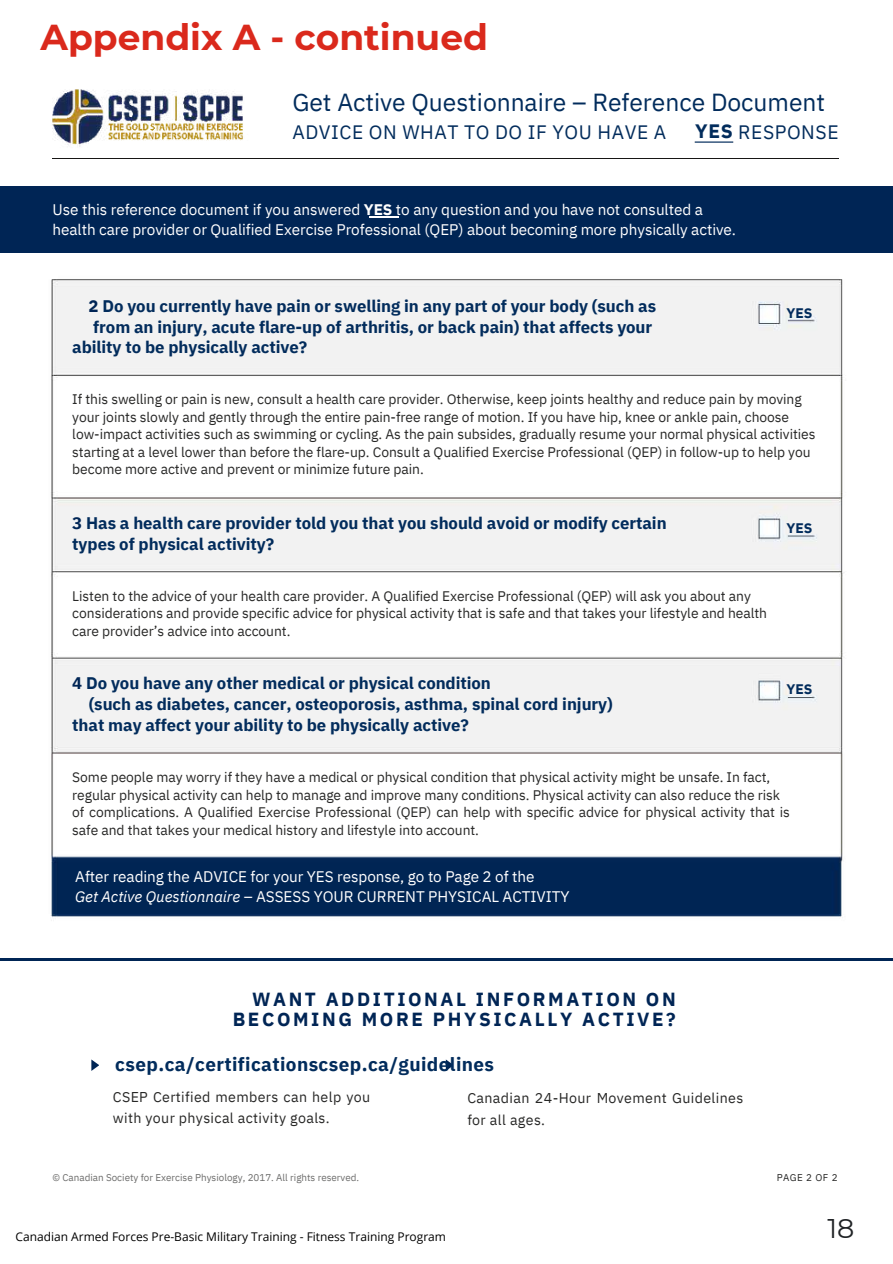
<style>
.page{position:relative;width:893px;height:1264px;background:#fff}
.page>*{position:absolute;margin:0;border:0;box-sizing:border-box;transform-origin:0 0}
.t1{font:700 36px "Montserrat";color:#da291c}
.t2{font:27px "Montserrat";color:#1f2225}
.t3{font:24.6px "IBM Plex Sans";color:#022c5c}
.t4{font:19.35px "IBM Plex Sans";letter-spacing:.025em;color:#022c5c}
.t5{font:700 18.9px/19.6px "IBM Plex Sans";letter-spacing:.14em;color:#002555;text-align:right}
.t6{font:700 18.9px "IBM Plex Sans";letter-spacing:.02em;color:#022c5c}
.t7{font:700 16.8px/20.7px "IBM Plex Sans";letter-spacing:-.005em;color:#022c5c}
.t8{font:15.3px/19.6px "IBM Plex Sans";letter-spacing:-.005em;color:#fff}
.t9{font:14.25px/20.7px "IBM Plex Sans";letter-spacing:.025em;color:#272726}
.t10{font:13.8px/17.5px "IBM Plex Sans";letter-spacing:-.005em;color:#272726}
.t11{font:700 13.8px "IBM Plex Sans";letter-spacing:-.005em;color:#022c5c}
.t12{font:12px "Open Sans";color:#000}
.t13{font:9.9px "IBM Plex Sans";color:#6d6d6c}
.t14{font:9.9px "IBM Plex Sans";letter-spacing:.05em;color:#272726}
.s1{font-weight:700}
.s2{color:#002555}
.s3{font-style:italic}
</style>
<div class="page">
<svg style="left:91px;top:1059px;width:8px;height:11px"></svg>
<img style="left:52px;top:89px;width:191px;height:58px">
<svg style="left:446px;top:1059px;width:7px;height:11px"></svg>
<img style="left:694px;top:141px;width:39px;height:2px">
<hr style="left:0;top:958px;width:892px;height:3px;background:#002555">
<hr style="left:52px;top:158px;width:787px;height:1px;background:#171615">
<div style="left:0;top:187px;width:892px;height:65px;background:#002555"></div>
<svg style="left:370px;top:216px;width:28px;height:1px"></svg>
<img style="left:51px;top:279px;width:794px;height:638px">
<h1 class="t1" style="left:41px;top:15px;width:449px">Appendix A - continued</h1>
<h3 class="t3" style="left:292px;top:85px;width:534px">Get Active Questionnaire – Reference Document</h3>
<h3 class="t4" style="left:292px;top:119px;width:375px">ADVICE ON WHAT TO DO IF YOU HAVE A</h3>
<h3 class="t4" style="left:695px;top:119px;width:145px"><span class="s1">YES</span> RESPONSE</h3>
<p class="t8" style="left:52px;top:199px;width:685px">Use this reference document if you answered <span class="s1">YES</span> to any question and you have not consulted a health care provider or Qualified Exercise Professional (QEP) about becoming more physically active.</p>
<p class="t7" style="left:89px;top:295px;width:569px"><span class="s2">2</span> Do you currently have pain or swelling in any part of your body (such as</p>
<p class="t7" style="left:93px;top:316px;width:560px">from an injury, acute flare-up of arthritis, or back pain) that affects your</p>
<p class="t7" style="left:72px;top:336px;width:236px">ability to be physically active?</p>
<p class="t11" style="left:786px;top:304px;width:27px">YES</p>
<p class="t10" style="left:72px;top:390px;width:744px">If this swelling or pain is new, consult a health care provider. Otherwise, keep joints healthy and reduce pain by moving your joints slowly and gently through the entire pain-free range of motion. If you have hip, knee or ankle pain, choose low-impact activities such as swimming or cycling. As the pain subsides, gradually resume your normal physical activities starting at a level lower than before the flare-up. Consult a Qualified Exercise Professional (QEP) in follow-up to help you become more active and prevent or minimize future pain.</p>
<p class="t7" style="left:72px;top:512px;width:596px"><span class="s2">3</span> Has a health care provider told you that you should avoid or modify certain types of physical activity?</p>
<p class="t10" style="left:72px;top:587px;width:696px">Listen to the advice of your health care provider. A Qualified Exercise Professional (QEP) will ask you about any considerations and provide specific advice for physical activity that is safe and that takes your lifestyle and health care provider’s advice into account.</p>
<p class="t7" style="left:72px;top:672px;width:420px"><span class="s2">4</span> Do you have any other medical or physical condition</p>
<p class="t7" style="left:89px;top:693px;width:525px">(such as diabetes, cancer, osteoporosis, asthma, spinal cord injury)</p>
<p class="t7" style="left:72px;top:714px;width:398px">that may affect your ability to be physically active?</p>
<p class="t11" style="left:786px;top:518px;width:27px">YES</p>
<p class="t11" style="left:786px;top:680px;width:27px">YES</p>
<p class="t10" style="left:72px;top:768px;width:719px">Some people may worry if they have a medical or physical condition that physical activity might be unsafe. In fact, regular physical activity can help to manage and improve many conditions. Physical activity can also reduce the risk of complications. A Qualified Exercise Professional (QEP) can help with specific advice for physical activity that is safe and that takes your medical history and lifestyle into account.</p>
<p class="t8" style="left:75px;top:866px;width:496px">After reading the ADVICE for your YES response, go to Page 2 of the<br><span class="s3">Get Active Questionnaire</span> – ASSESS YOUR CURRENT PHYSICAL ACTIVITY</p>
<h3 class="t5" style="left:233px;top:989px;width:444px">WANT ADDITIONAL INFORMATION ON<br>BECOMING MORE PHYSICALLY ACTIVE?</h3>
<h3 class="t6" style="left:115px;top:1051px;width:380px">csep.ca/certificationscsep.ca/guidelines</h3>
<p class="t9" style="left:113px;top:1086px;width:259px">CSEP Certified members can help you with your physical activity goals.</p>
<p class="t9" style="left:467px;top:1086px;width:277px;line-height:21.9px">Canadian 24-Hour Movement Guidelines for all ages.</p>
<p class="t13" style="left:52px;top:1171px;width:308px">© Canadian Society for Exercise Physiology, 2017. All rights reserved.</p>
<p class="t14" style="left:776px;top:1171px;width:62px">PAGE 2 OF 2</p>
<p class="t12" style="left:15px;top:1228px;width:432px">Canadian Armed Forces Pre-Basic Military Training - Fitness Training Program</p>
<h2 class="t2" style="left:827px;top:1211px;width:28px">18</h2>
</div>
